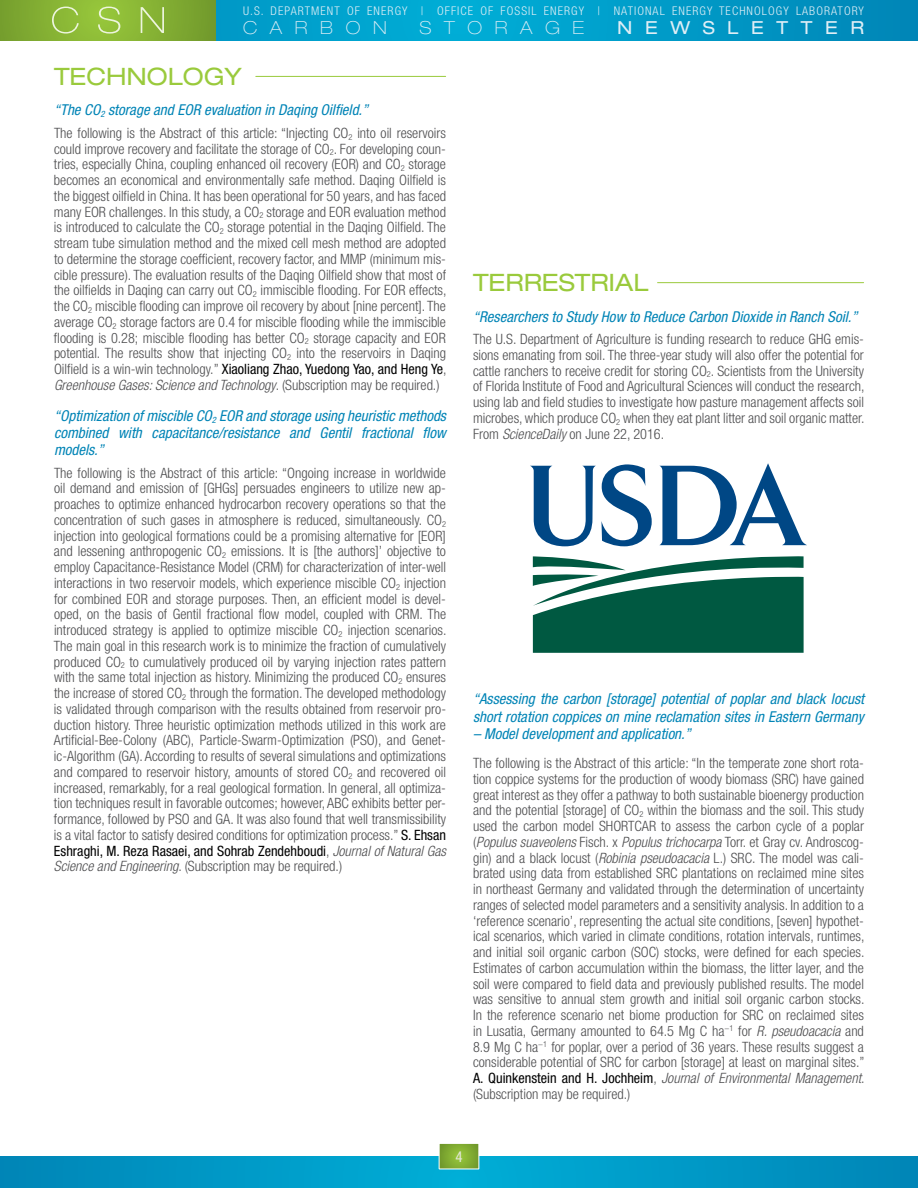
<style>
.page{position:relative;width:918px;height:1188px;background:#fff}
.page>*{position:absolute;margin:0;border:0;box-sizing:border-box;transform-origin:0 0}
.t1{font:expanded 24px "Helvetica Neue";color:#9aca3c}
.t2{font:100 expanded 18px "Helvetica Neue";letter-spacing:.7em;color:#dfeef6}
.t3{font:expanded 18px "Helvetica Neue";letter-spacing:.7em;color:#dfeef6}
.t4{font:italic condensed 15px/17.2px "Helvetica Neue";color:#0084b6;text-align:justify}
.t5{font:condensed 15px "Helvetica Neue";color:#e3e6d8}
.t6{font:300 condensed 14.25px/15.8px "Helvetica Neue";color:#4d4d4f;text-align:justify}
.t7{font:300 condensed 12px "Helvetica Neue";letter-spacing:.09em;color:#dfeef6}
.s1{font-weight:400;color:#000}
.s2{font-style:italic}
</style>
<div class="page">
<svg style="left:216px;top:0;width:702px;height:40px;background:#009cc9"></svg>
<svg style="left:0;top:0;width:216px;height:40px;background:#80ab31"></svg>
<svg style="left:0;top:1156px;width:918px;height:32px;background:#0098c6"></svg>
<svg style="left:52px;top:7px;width:112px;height:27px;background:#9ac34c"></svg>
<svg style="left:439px;top:1143px;width:40px;height:26px"></svg>
<div style="left:439px;top:1143px;width:40px;height:26px;border:1px solid #fff"></div>
<hr style="left:256px;top:76px;width:190px;height:1px;background:#9aca3c">
<svg style="left:530px;top:464px;width:122px;height:82px"></svg>
<svg style="left:659px;top:463px;width:148px;height:82px"></svg>
<svg style="left:533px;top:556px;width:271px;height:97px"></svg>
<hr style="left:658px;top:282px;width:206px;height:1px;background:#9aca3c">
<p class="t7" style="left:243px;top:4px;width:622px">U.S. DEPARTMENT OF ENERGY | OFFICE OF FOSSIL ENERGY | NATIONAL ENERGY TECHNOLOGY LABORATORY</p>
<p class="t2" style="left:243px;top:17px;width:145px">CARBON</p>
<p class="t2" style="left:420px;top:17px;width:166px">STORAGE</p>
<p class="t3" style="left:617px;top:17px;width:248px">NEWSLETTER</p>
<h1 class="t1" style="left:54px;top:62px;width:189px">TECHNOLOGY</h1>
<p class="t4" style="left:54px;top:101px;width:316px">“The CO<sub>2</sub> storage and EOR evaluation in Daqing Oilfield.”</p>
<p class="t6" style="left:54px;top:125px;width:394px">The following is the Abstract of this article: “Injecting CO<sub>2</sub> into oil reservoirs could improve recovery and facilitate the storage of CO<sub>2</sub>. For developing coun&shy;tries, especially China, coupling enhanced oil recovery (EOR) and CO<sub>2</sub> storage becomes an economical and environmentally safe method. Daqing Oilfield is the biggest oilfield in China. It has been operational for 50 years, and has faced many EOR challenges. In this study, a CO<sub>2</sub> storage and EOR evaluation method is introduced to calculate the CO<sub>2</sub> storage potential in the Daqing Oilfield. The stream tube simulation method and the mixed cell mesh method are adopted to determine the storage coefficient, recovery factor, and MMP (minimum mis&shy;cible pressure). The evaluation results of the Daqing Oilfield show that most of the oilfields in Daqing can carry out CO<sub>2</sub> immiscible flooding. For EOR effects, the CO<sub>2</sub> miscible flooding can improve oil recovery by about [nine percent]. The average CO<sub>2</sub> storage factors are 0.4 for miscible flooding while the immiscible flooding is 0.28; miscible flooding has better CO<sub>2</sub> storage capacity and EOR potential. The results show that injecting CO<sub>2</sub> into the reservoirs in Daqing Oilfield is a win-win technology.” <span class="s1">Xiaoliang Zhao, Yuedong Yao, and Heng Ye</span>, <span class="s2">Greenhouse Gases: Science and Technology</span>. (Subscription may be required.)</p>
<p class="t4" style="left:54px;top:407px;width:394px">“Optimization of miscible CO<sub>2</sub> EOR and storage using heuristic methods combined with capacitance/resistance and Gentil fractional flow models.”</p>
<p class="t6" style="left:54px;top:465px;width:394px">The following is the Abstract of this article: “Ongoing increase in worldwide oil demand and emission of [GHGs] persuades engineers to utilize new ap&shy;proaches to optimize enhanced hydrocarbon recovery operations so that the concentration of such gases in atmosphere is reduced, simultaneously. CO<sub>2 </sub>injection into geological formations could be a promising alternative for [EOR] and lessening anthropogenic CO<sub>2</sub> emissions. It is [the authors]’ objective to employ Capacitance-Resistance Model (CRM) for characterization of inter-well interactions in two reservoir models, which experience miscible CO<sub>2</sub> injection for combined EOR and storage purposes. Then, an efficient model is devel&shy;oped, on the basis of Gentil fractional flow model, coupled with CRM. The introduced strategy is applied to optimize miscible CO<sub>2</sub> injection scenarios.<br>The main goal in this research work is to minimize the fraction of cumulatively produced CO<sub>2</sub> to cumulatively produced oil by varying injection rates pattern with the same total injection as history. Minimizing the produced CO<sub>2</sub> ensures the increase of stored CO<sub>2</sub> through the formation. The developed methodology is validated through comparison with the results obtained from reservoir pro&shy;duction history. Three heuristic optimization methods utilized in this work are Artificial-Bee-Colony (ABC), Particle-Swarm-Optimization (PSO), and Genet&shy;ic-Algorithm (GA). According to results of several simulations and optimizations and compared to reservoir history, amounts of stored CO<sub>2</sub> and recovered oil increased, remarkably, for a real geological formation. In general, all optimiza&shy;tion techniques result in favorable outcomes; however, ABC exhibits better per&shy;formance, followed by PSO and GA. It was also found that well transmissibility is a vital factor to satisfy desired conditions for optimization process.” <span class="s1">S. Ehsan Eshraghi, M. Reza Rasaei, and Sohrab Zendehboudi</span>, <span class="s2">Journal of Natural Gas Science and Engineering</span>. (Subscription may be required.)</p>
<h1 class="t1" style="left:473px;top:268px;width:177px">TERRESTRIAL</h1>
<p class="t4" style="left:473px;top:308px;width:386px">“Researchers to Study How to Reduce Carbon Dioxide in Ranch Soil.”</p>
<p class="t6" style="left:473px;top:331px;width:393px">The U.S. Department of Agriculture is funding research to reduce GHG emis&shy;sions emanating from soil. The three-year study will also offer the potential for cattle ranchers to receive credit for storing CO<sub>2</sub>. Scientists from the University of Florida Institute of Food and Agricultural Sciences will conduct the research, using lab and field studies to investigate how pasture management affects soil microbes, which produce CO<sub>2</sub> when they eat plant litter and soil organic matter.<br>From <span class="s2">ScienceDaily</span> on June 22, 2016.</p>
<p class="t4" style="left:473px;top:690px;width:392px">“Assessing the carbon [storage] potential of poplar and black locust short rotation coppices on mine reclamation sites in Eastern Germany</p>
<p class="t4" style="left:473px;top:725px;width:219px">– Model development and application.”</p>
<p class="t6" style="left:473px;top:755px;width:393px">The following is the Abstract of this article: “In the temperate zone short rota&shy;tion coppice systems for the production of woody biomass (SRC) have gained great interest as they offer a pathway to both sustainable bioenergy production and the potential [storage] of CO<sub>2</sub> within the biomass and the soil. This study used the carbon model SHORTCAR to assess the carbon cycle of a poplar (<span class="s2">Populus suaveolens</span> Fisch. x <span class="s2">Populus trichocarpa</span> Torr. et Gray cv. Androscog&shy;gin) and a black locust (<span class="s2">Robinia pseudoacacia</span> L.) SRC. The model was cali&shy;brated using data from established SRC plantations on reclaimed mine sites in northeast Germany and validated through the determination of uncertainty ranges of selected model parameters and a sensitivity analysis. In addition to a ‘reference scenario’, representing the actual site conditions, [seven] hypothet&shy;ical scenarios, which varied in climate conditions, rotation intervals, runtimes, and initial soil organic carbon (SOC) stocks, were defined for each species.<br>Estimates of carbon accumulation within the biomass, the litter layer, and the soil were compared to field data and previously published results. The model was sensitive to annual stem growth and initial soil organic carbon stocks.<br>In the reference scenario net biome production for SRC on reclaimed sites in Lusatia, Germany amounted to 64.5 Mg C ha<sup>−1</sup> for <span class="s2">R. pseudoacacia</span> and 8.9 Mg C ha<sup>−1</sup> for poplar, over a period of 36 years. These results suggest a considerable potential of SRC for carbon [storage] at least on marginal sites.” <span class="s1">A. Quinkenstein and H. Jochheim</span>, <span class="s2">Journal of Environmental Management</span>. (Subscription may be required.)</p>
<p class="t5" style="left:455px;top:1148px;width:9px">4</p>
</div>
